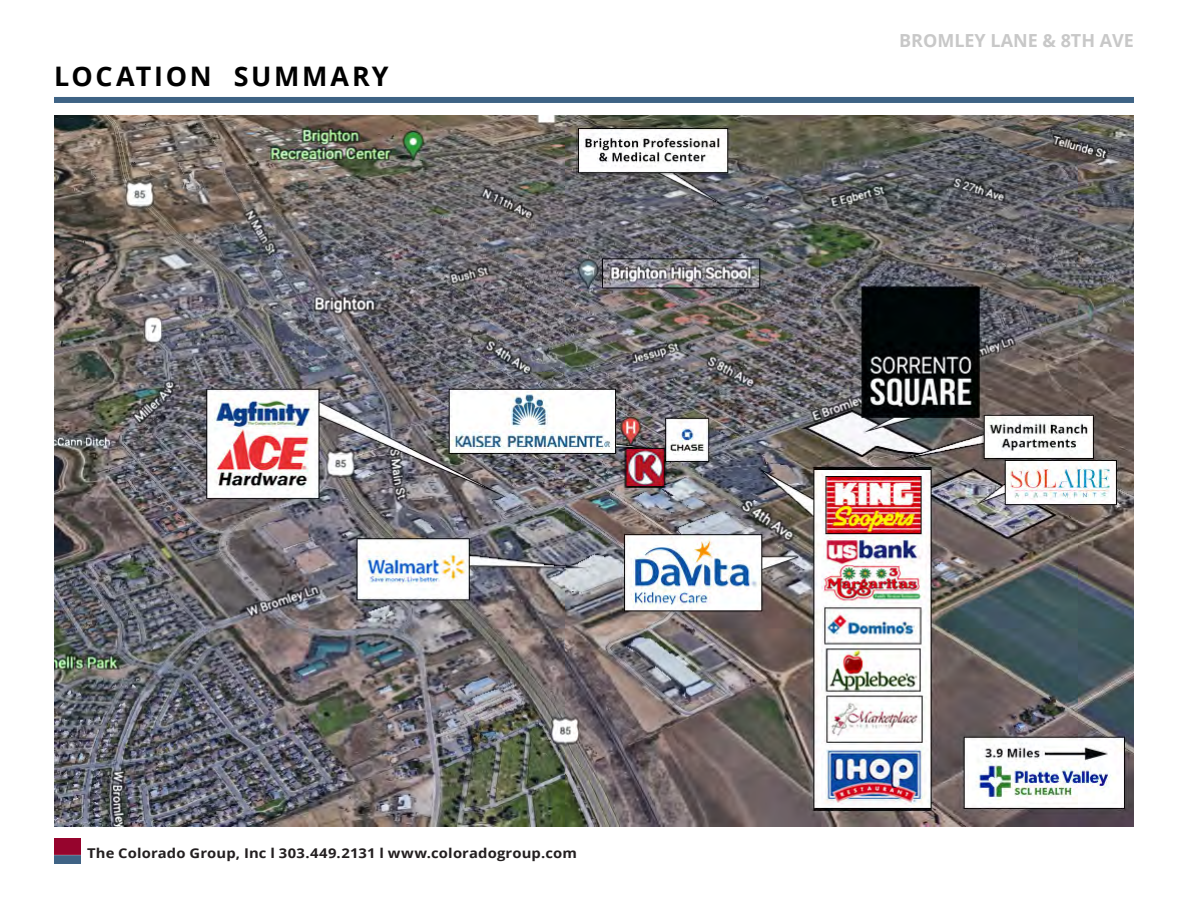
<style>
.page{position:relative;width:1188px;height:918px;background:#fff}
.page>*{position:absolute;margin:0;border:0;box-sizing:border-box;transform-origin:0 0}
.CONTENT_NUMBERS{font:700 26.85px "Open Sans";letter-spacing:.1em;color:#000}
.t1{font:700 18px "Open Sans";color:#c8c8c8}
.CONTENT_NUMBERS-2{font:700 13.5px "Open Sans";letter-spacing:.01em;color:#231f20;scale:1.1 1}
</style>
<div class="page">
<img style="left:54px;top:839px;width:26px;height:25px">
<div style="left:54px;top:97px;width:1080px;height:6px;background:#3e6385"></div>
<img style="left:54px;top:116px;width:1080px;height:710px">
<p class="CONTENT_NUMBERS" style="left:54px;top:58px;width:336px">LOCATION SUMMARY</p>
<p class="CONTENT_NUMBERS-2" style="left:87px;top:844px;width:447px">The Colorado Group, Inc l 303.449.2131 l www.coloradogroup.com</p>
<p class="t1" style="left:899px;top:28px;width:236px">BROMLEY LANE &amp; 8TH AVE</p>
</div>
